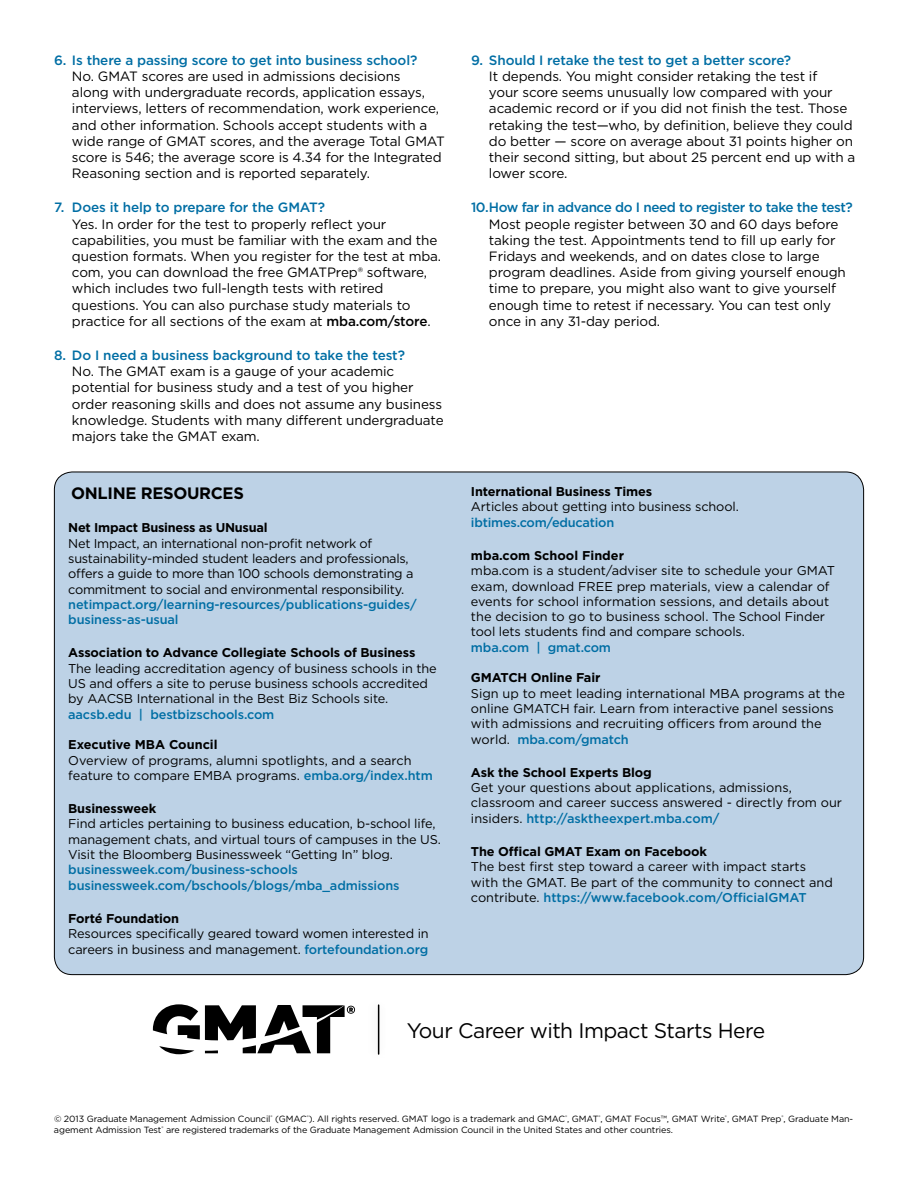
<style>
.page{position:relative;width:918px;height:1188px;background:#fff}
.page>*{position:absolute;margin:0;border:0;box-sizing:border-box;transform-origin:0 0}
.t1{font:21px "Gotham";letter-spacing:-.025em;color:#000}
.t2{font:700 16.5px "Gotham";letter-spacing:-.02em;color:#000}
.t3{font:13.5px/16.2px "Gotham";letter-spacing:-.01em;color:#000}
.t4{font:500 13.5px "Gotham";letter-spacing:-.01em;color:#006ea4}
.t5{font:500 13.5px "Gotham";letter-spacing:-.03em;color:#006ea4}
.t6{font:12.75px/15.3px "Gotham";letter-spacing:-.01em;color:#000}
.t7{font:700 12.75px "Gotham";letter-spacing:-.01em;color:#000}
.t8{font:500 12.75px/15.3px "Gotham";letter-spacing:-.01em;color:#006ea4}
.t9{font:9px/10.5px "Gotham";letter-spacing:-.01em;color:#000}
.s1{font-weight:500}
.s2{font-weight:500;color:#006ea4}
</style>
<div class="page">
<div style="left:54px;top:472px;width:810px;height:503px;background:#bdd2e6;border-radius:18px"></div>
<svg style="left:153px;top:1004px;width:202px;height:50px"></svg>
<div style="left:366px;top:996px;width:22px;height:67px;background:#000;opacity:.2"></div>
<hr style="left:378px;top:1005px;width:1px;height:49px;background:#000">
<p class="t4" style="left:54px;top:51px;width:365px">6. Is there a passing score to get into business school?</p>
<p class="t3" style="left:72px;top:68px;width:374px">No. GMAT scores are used in admissions decisions<br>along with undergraduate records, application essays, interviews, letters of recommendation, work experience, and other information. Schools accept students with a wide range of GMAT scores, and the average Total GMAT score is 546; the average score is 4.34 for the Integrated Reasoning section and is reported separately.</p>
<p class="t4" style="left:54px;top:199px;width:273px">7. Does it help to prepare for the GMAT?</p>
<p class="t3" style="left:72px;top:215px;width:371px">Yes. In order for the test to properly reflect your capabilities, you must be familiar with the exam and the question formats. When you register for the test at mba. com, you can download the free GMATPrep® software, which includes two full-length tests with retired questions. You can also purchase study materials to practice for all sections of the exam at <span class="s1">mba.com/store</span>.</p>
<p class="t4" style="left:54px;top:346px;width:352px">8. Do I need a business background to take the test?</p>
<p class="t3" style="left:72px;top:363px;width:373px">No. The GMAT exam is a gauge of your academic potential for business study and a test of you higher order reasoning skills and does not assume any business knowledge. Students with many different undergraduate majors take the GMAT exam.</p>
<p class="t2" style="left:71px;top:482px;width:174px">ONLINE RESOURCES</p>
<p class="t7" style="left:68px;top:519px;width:201px">Net Impact Business as UNusual</p>
<p class="t6" style="left:68px;top:535px;width:347px">Net Impact, an international non-profit network of sustainability-minded student leaders and professionals, offers a guide to more than 100 schools demonstrating a commitment to social and environmental responsibility.</p>
<p class="t8" style="left:68px;top:597px;width:350px">netimpact.org/learning-resources/publications-guides/ business-as-usual</p>
<p class="t7" style="left:68px;top:644px;width:349px">Association to Advance Collegiate Schools of Business</p>
<p class="t6" style="left:68px;top:660px;width:370px">The leading accreditation agency of business schools in the<br>US and offers a site to peruse business schools accredited by AACSB International in the Best Biz Schools site.</p>
<p class="t8" style="left:68px;top:706px;width:208px">aacsb.edu | bestbizschools.com</p>
<p class="t7" style="left:68px;top:736px;width:151px">Executive MBA Council</p>
<p class="t6" style="left:68px;top:752px;width:366px">Overview of programs, alumni spotlights, and a search feature to compare EMBA programs. <span class="s2">emba.org/index.htm</span></p>
<p class="t7" style="left:68px;top:800px;width:90px">Businessweek</p>
<p class="t6" style="left:68px;top:816px;width:374px">Find articles pertaining to business education, b-school life, management chats, and virtual tours of campuses in the US.<br>Visit the Bloomberg Businessweek “Getting In” blog.</p>
<p class="t8" style="left:68px;top:862px;width:333px">businessweek.com/business-schools businessweek.com/bschools/blogs/mba_admissions</p>
<p class="t7" style="left:68px;top:910px;width:112px">Forté Foundation</p>
<p class="t6" style="left:68px;top:926px;width:362px">Resources specifically geared toward women interested in careers in business and management. <span class="s2">fortefoundation.org</span></p>
<p class="t4" style="left:471px;top:51px;width:322px">9. Should I retake the test to get a better score?</p>
<p class="t3" style="left:489px;top:68px;width:368px">It depends. You might consider retaking the test if<br>your score seems unusually low compared with your academic record or if you did not finish the test. Those retaking the test—who, by definition, believe they could do better — score on average about 31 points higher on their second sitting, but about 25 percent end up with a lower score.</p>
<p class="t5" style="left:471px;top:199px;width:383px">10.How far in advance do I need to register to take the test?</p>
<p class="t3" style="left:489px;top:215px;width:358px">Most people register between 30 and 60 days before taking the test. Appointments tend to fill up early for Fridays and weekends, and on dates close to large program deadlines. Aside from giving yourself enough time to prepare, you might also want to give yourself enough time to retest if necessary. You can test only once in any 31-day period.</p>
<p class="t7" style="left:471px;top:483px;width:183px">International Business Times</p>
<p class="t6" style="left:471px;top:499px;width:269px">Articles about getting into business school.</p>
<p class="t8" style="left:471px;top:514px;width:145px">ibtimes.com/education</p>
<p class="t7" style="left:471px;top:547px;width:155px">mba.com School Finder</p>
<p class="t6" style="left:471px;top:563px;width:365px">mba.com is a student/adviser site to schedule your GMAT exam, download FREE prep materials, view a calendar of events for school information sessions, and details about the decision to go to business school. The School Finder tool lets students find and compare schools.</p>
<p class="t8" style="left:471px;top:639px;width:142px">mba.com | gmat.com</p>
<p class="t7" style="left:471px;top:669px;width:131px">GMATCH Online Fair</p>
<p class="t6" style="left:471px;top:685px;width:376px">Sign up to meet leading international MBA programs at the online GMATCH fair. Learn from interactive panel sessions with admissions and recruiting officers from around the world. <span class="s2">mba.com/gmatch</span></p>
<p class="t7" style="left:471px;top:764px;width:182px">Ask the School Experts Blog</p>
<p class="t6" style="left:471px;top:780px;width:373px">Get your questions about applications, admissions, classroom and career success answered - directly from our insiders. <span class="s2">http://asktheexpert.mba.com/</span></p>
<p class="t7" style="left:471px;top:843px;width:238px">The Offical GMAT Exam on Facebook</p>
<p class="t6" style="left:471px;top:859px;width:363px">The best first step toward a career with impact starts with the GMAT. Be part of the community to connect and contribute. <span class="s2">https://www.facebook.com/OfficialGMAT</span></p>
<h1 class="t1" style="left:407px;top:1017px;width:360px">Your Career with Impact Starts Here</h1>
<p class="t9" style="left:54px;top:1113px;width:801px">© 2013 Graduate Management Admission Council<sup>®</sup> (GMAC<sup>®</sup>). All rights reserved. GMAT logo is a trademark and GMAC<sup>®</sup>, GMAT<sup>®</sup>, GMAT Focus™, GMAT Write<sup>®</sup>, GMAT Prep<sup>®</sup>, Graduate Man&shy;agement Admission Test<sup>®</sup> are registered trademarks of the Graduate Management Admission Council in the United States and other countries.</p>
</div>
